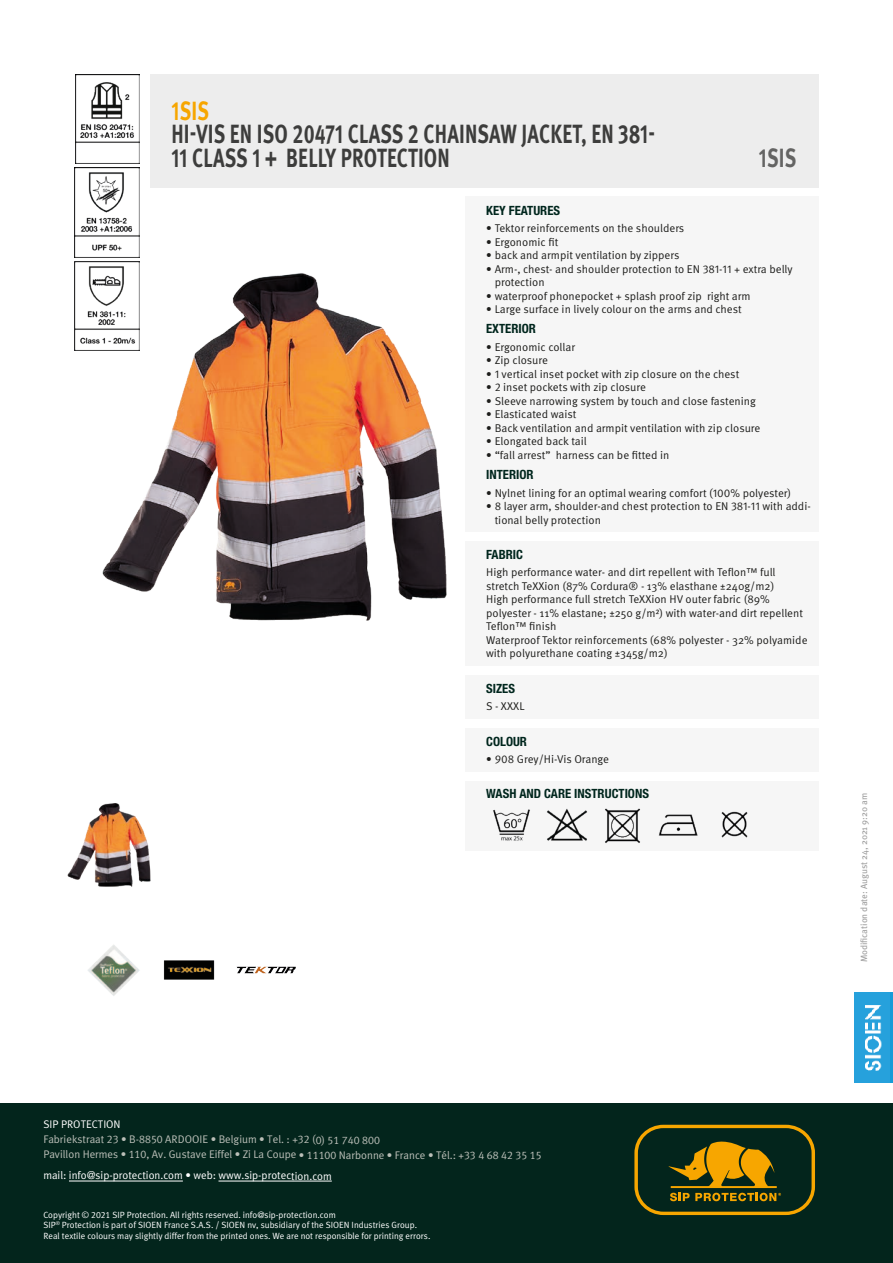
<style>
.page{position:relative;width:893px;height:1263px;background:#fff}
.page>*{position:absolute;margin:0;border:0;box-sizing:border-box;transform-origin:0 0}
.t1{font:700 26.25px/23.4px "Meta Pro";letter-spacing:.01em;color:#3d3d3c;scale:.74 1}
.t2{font:700 26.25px "Meta Pro";color:#f7a600;scale:.74 1}
.t3{font:700 26.25px "Meta Pro";color:#646463;scale:.74 1}
.t4{font:700 condensed 12.75px "Helvetica Neue LT Std";color:#00261d}
.t5{font:11.25px/13.5px "Meta Pro";color:#1d1d1b}
.t6{font:11.1px/15px "Meta K Normal";color:#bbbfb8}
.t7{font:11.1px "Meta K Normal";color:#fff}
.t8{font:9px/10.5px "Meta K Normal";color:#fff}
.t9{font:9px "Meta Pro";color:#9d9d9d}
.s1{font-family:"Meta K Normal"}
</style>
<div class="page">
<div style="left:0;top:1103px;width:893px;height:160px;background:#03251c"></div>
<svg style="left:634px;top:1125px;width:181px;height:90px"></svg>
<hr style="left:69px;top:1181px;width:114px;height:1px;background:#fff">
<hr style="left:218px;top:1181px;width:114px;height:1px;background:#fff">
<div style="left:854px;top:992px;width:39px;height:90px;background:#149cd8"></div>
<img style="left:854px;top:992px;width:36px;height:90px">
<div style="left:150px;top:74px;width:669px;height:114px;background:#ededed"></div>
<div style="left:465px;top:197px;width:354px;height:335px;background:#f6f6f6"></div>
<div style="left:465px;top:541px;width:354px;height:125px;background:#f6f6f6"></div>
<div style="left:465px;top:675px;width:354px;height:44px;background:#f6f6f6"></div>
<div style="left:465px;top:728px;width:354px;height:44px;background:#f6f6f6"></div>
<div style="left:465px;top:781px;width:354px;height:69px;background:#f6f6f6"></div>
<img style="left:493px;top:809px;width:37px;height:32px">
<img style="left:547px;top:808px;width:40px;height:33px">
<img style="left:605px;top:808px;width:35px;height:35px">
<img style="left:658px;top:814px;width:40px;height:22px">
<img style="left:721px;top:811px;width:27px;height:27px">
<svg style="left:163px;top:960px;width:52px;height:20px"></svg>
<svg style="left:88px;top:945px;width:52px;height:51px"></svg>
<svg style="left:237px;top:966px;width:59px;height:8px"></svg>
<img style="left:67px;top:803px;width:84px;height:84px">
<img style="left:75px;top:74px;width:65px;height:90px">
<img style="left:75px;top:168px;width:64px;height:89px">
<img style="left:75px;top:261px;width:17px;height:90px">
<img style="left:92px;top:174px;width:355px;height:447px">
<h1 class="t2" style="left:171px;top:94px;width:52px">1SIS</h1>
<h1 class="t1" style="left:171px;top:123px;width:655px">HI-VIS EN ISO 20471 CLASS 2 CHAINSAW JACKET, EN 381-<br>11 CLASS 1 + BELLY PROTECTION</h1>
<h1 class="t3" style="left:759px;top:141px;width:52px">1SIS</h1>
<p class="t4" style="left:486px;top:202px;width:75px">KEY FEATURES</p>
<p class="t5" style="left:486px;top:222px;width:200px"><span class="s1">•</span> Tektor reinforcements on the shoulders</p>
<p class="t5" style="left:486px;top:235px;width:74px"><span class="s1">•</span> Ergonomic fit</p>
<p class="t5" style="left:486px;top:249px;width:195px"><span class="s1">•</span> back and armpit ventilation by zippers</p>
<p class="t5" style="left:495px;top:262px;width:300px;text-indent:-9px"><span class="s1">•</span> Arm-, chest- and shoulder protection to EN 381-11 + extra belly protection</p>
<p class="t5" style="left:486px;top:289px;width:266px"><span class="s1">•</span> waterproof phonepocket + splash proof zip right arm</p>
<p class="t5" style="left:486px;top:303px;width:257px"><span class="s1">•</span> Large surface in lively colour on the arms and chest</p>
<p class="t4" style="left:486px;top:321px;width:51px">EXTERIOR</p>
<p class="t5" style="left:486px;top:341px;width:90px"><span class="s1">•</span> Ergonomic collar</p>
<p class="t5" style="left:486px;top:354px;width:63px"><span class="s1">•</span> Zip closure</p>
<p class="t5" style="left:486px;top:368px;width:255px"><span class="s1">•</span> 1 vertical inset pocket with zip closure on the chest</p>
<p class="t5" style="left:486px;top:381px;width:161px"><span class="s1">•</span> 2 inset pockets with zip closure</p>
<p class="t5" style="left:486px;top:395px;width:271px"><span class="s1">•</span> Sleeve narrowing system by touch and close fastening</p>
<p class="t5" style="left:486px;top:408px;width:92px"><span class="s1">•</span> Elasticated waist</p>
<p class="t5" style="left:486px;top:422px;width:276px"><span class="s1">•</span> Back ventilation and armpit ventilation with zip closure</p>
<p class="t5" style="left:486px;top:435px;width:102px"><span class="s1">•</span> Elongated back tail</p>
<p class="t5" style="left:486px;top:449px;width:185px"><span class="s1">•</span> “fall arrest” harness can be fitted in</p>
<p class="t4" style="left:486px;top:466px;width:49px">INTERIOR</p>
<p class="t5" style="left:486px;top:486px;width:307px"><span class="s1">•</span> Nylnet lining for an optimal wearing comfort (100% polyester)</p>
<p class="t5" style="left:495px;top:500px;width:318px;text-indent:-9px"><span class="s1">•</span> 8 layer arm, shoulder-and chest protection to EN 381-11 with addi&shy;tional belly protection</p>
<p class="t4" style="left:486px;top:546px;width:38px">FABRIC</p>
<p class="t5" style="left:486px;top:566px;width:323px">High performance water- and dirt repellent with Teflon™ full stretch TeXXion (87% Cordura® - 13% elasthane ±240g/m2)<br>High performance full stretch TeXXion HV outer fabric (89% polyester - 11% elastane; ±250 g/m²) with water-and dirt repellent Teflon™ finish<br>Waterproof Tektor reinforcements (68% polyester - 32% polyamide with polyurethane coating ±345g/m2)</p>
<p class="t4" style="left:486px;top:680px;width:30px">SIZES</p>
<p class="t5" style="left:486px;top:700px;width:40px">S - XXXL</p>
<p class="t4" style="left:486px;top:733px;width:42px">COLOUR</p>
<p class="t5" style="left:486px;top:753px;width:124px"><span class="s1">•</span> 908 Grey/Hi-Vis Orange</p>
<p class="t4" style="left:486px;top:786px;width:164px">WASH AND CARE INSTRUCTIONS</p>
<p class="t9" style="left:858px;top:962px;width:171px;rotate:-90deg">Modification date: August 24, 2021 9:20 am</p>
<p class="t7" style="left:43px;top:1118px;width:79px">SIP PROTECTION</p>
<p class="t6" style="left:43px;top:1132px;width:500px">Fabriekstraat 23 • B-8850 ARDOOIE • Belgium • Tel. : +32 (0) 51 740 800<br>Pavillon Hermes • 110, Av. Gustave Eiffel • Zi La Coupe • 11100 Narbonne • France • Tél.: +33 4 68 42 35 15</p>
<p class="t7" style="left:43px;top:1169px;width:290px">mail: info@sip-protection.com • web: www.sip-protection.com</p>
<p class="t8" style="left:43px;top:1209px;width:389px">Copyright © 2021 SIP Protection. All rights reserved. info@sip-protection.com<br>SIP<sup>®</sup> Protection is part of SIOEN France S.A.S. / SIOEN nv, subsidiary of the SIOEN Industries Group.<br>Real textile colours may slightly differ from the printed ones. We are not responsible for printing errors.</p>
</div>
